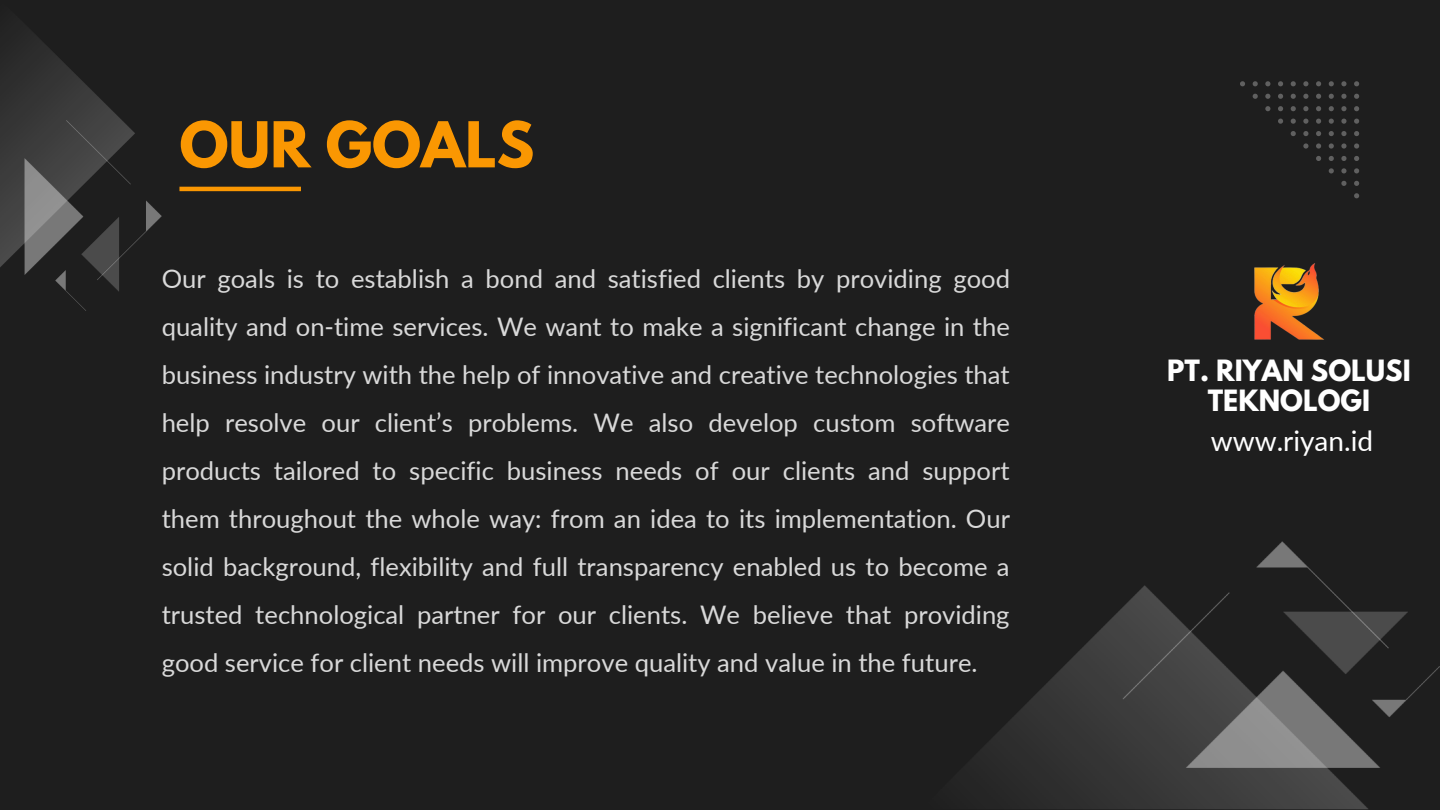
<style>
.page{position:relative;width:1440px;height:810px;background:#1e1e1e}
.page>*{position:absolute;margin:0;border:0;box-sizing:border-box;transform-origin:0 0}
.t1{font:700 56px "League Spartan";color:#fa9702}
.t2{font:28px "Lato";color:#fff}
.t3{font:700 26px/29.2px "League Spartan";color:#fff;text-align:center}
.t4{font:25.6px/48px "Lato";color:#d9d9d9;text-align:justify}
</style>
<div class="page">
<img style="left:977px;top:541px;width:463px;height:269px">
<img style="left:0;top:33px;width:162px;height:278px">
<svg style="left:1354px;top:193px;width:5px;height:5px"></svg>
<svg style="left:1354px;top:181px;width:5px;height:5px"></svg>
<svg style="left:1341px;top:181px;width:6px;height:5px"></svg>
<svg style="left:1354px;top:168px;width:5px;height:5px"></svg>
<svg style="left:1341px;top:168px;width:6px;height:5px"></svg>
<svg style="left:1329px;top:168px;width:5px;height:5px"></svg>
<svg style="left:1354px;top:156px;width:5px;height:5px"></svg>
<svg style="left:1341px;top:156px;width:6px;height:5px"></svg>
<svg style="left:1329px;top:156px;width:5px;height:5px"></svg>
<svg style="left:1316px;top:156px;width:5px;height:5px"></svg>
<svg style="left:1354px;top:143px;width:5px;height:6px"></svg>
<svg style="left:1341px;top:143px;width:6px;height:6px"></svg>
<svg style="left:1329px;top:143px;width:5px;height:6px"></svg>
<svg style="left:1316px;top:143px;width:5px;height:6px"></svg>
<svg style="left:1303px;top:143px;width:5px;height:6px"></svg>
<svg style="left:1354px;top:131px;width:5px;height:5px"></svg>
<svg style="left:1341px;top:131px;width:6px;height:5px"></svg>
<svg style="left:1329px;top:131px;width:5px;height:5px"></svg>
<svg style="left:1316px;top:131px;width:5px;height:5px"></svg>
<svg style="left:1303px;top:131px;width:5px;height:5px"></svg>
<svg style="left:1291px;top:131px;width:5px;height:5px"></svg>
<svg style="left:1354px;top:119px;width:5px;height:5px"></svg>
<svg style="left:1341px;top:119px;width:6px;height:5px"></svg>
<svg style="left:1329px;top:119px;width:5px;height:5px"></svg>
<svg style="left:1316px;top:119px;width:5px;height:5px"></svg>
<svg style="left:1303px;top:119px;width:5px;height:5px"></svg>
<svg style="left:1291px;top:119px;width:5px;height:5px"></svg>
<svg style="left:1278px;top:119px;width:5px;height:5px"></svg>
<svg style="left:1354px;top:106px;width:5px;height:5px"></svg>
<svg style="left:1341px;top:106px;width:6px;height:5px"></svg>
<svg style="left:1329px;top:106px;width:5px;height:5px"></svg>
<svg style="left:1316px;top:106px;width:5px;height:5px"></svg>
<svg style="left:1303px;top:106px;width:5px;height:5px"></svg>
<svg style="left:1291px;top:106px;width:5px;height:5px"></svg>
<svg style="left:1278px;top:106px;width:5px;height:5px"></svg>
<svg style="left:1265px;top:106px;width:5px;height:5px"></svg>
<svg style="left:1354px;top:94px;width:5px;height:5px"></svg>
<svg style="left:1341px;top:94px;width:6px;height:5px"></svg>
<svg style="left:1329px;top:94px;width:5px;height:5px"></svg>
<svg style="left:1316px;top:94px;width:5px;height:5px"></svg>
<svg style="left:1303px;top:94px;width:5px;height:5px"></svg>
<svg style="left:1291px;top:94px;width:5px;height:5px"></svg>
<svg style="left:1278px;top:94px;width:5px;height:5px"></svg>
<svg style="left:1265px;top:94px;width:5px;height:5px"></svg>
<svg style="left:1253px;top:94px;width:5px;height:5px"></svg>
<svg style="left:1354px;top:81px;width:5px;height:5px"></svg>
<svg style="left:1341px;top:81px;width:6px;height:5px"></svg>
<svg style="left:1329px;top:81px;width:5px;height:5px"></svg>
<svg style="left:1316px;top:81px;width:5px;height:5px"></svg>
<svg style="left:1303px;top:81px;width:5px;height:5px"></svg>
<svg style="left:1291px;top:81px;width:5px;height:5px"></svg>
<svg style="left:1278px;top:81px;width:5px;height:5px"></svg>
<svg style="left:1265px;top:81px;width:5px;height:5px"></svg>
<svg style="left:1253px;top:81px;width:5px;height:5px"></svg>
<svg style="left:1240px;top:81px;width:5px;height:5px"></svg>
<hr style="left:179px;top:187px;width:122px;height:4px;background:#fa9702">
<img style="left:1254px;top:264px;width:70px;height:75px">
<h1 class="t1" style="left:179px;top:117px;width:356px">OUR GOALS</h1>
<p class="t4" style="left:162px;top:254px;width:850px">Our goals is to establish a bond and satisfied clients by providing good quality and on-time services. We want to make a significant change in the business industry with the help of innovative and creative technologies that help resolve our client’s problems. We also develop custom software products tailored to specific business needs of our clients and support them throughout the whole way: from an idea to its implementation. Our solid background, flexibility and full transparency enabled us to become a trusted technological partner for our clients. We believe that providing good service for client needs will improve quality and value in the future.</p>
<p class="t3" style="left:1167px;top:360px;width:245px">PT. RIYAN SOLUSI<br>TEKNOLOGI</p>
<p class="t2" style="left:1211px;top:424px;width:164px">www.riyan.id</p>
</div>
